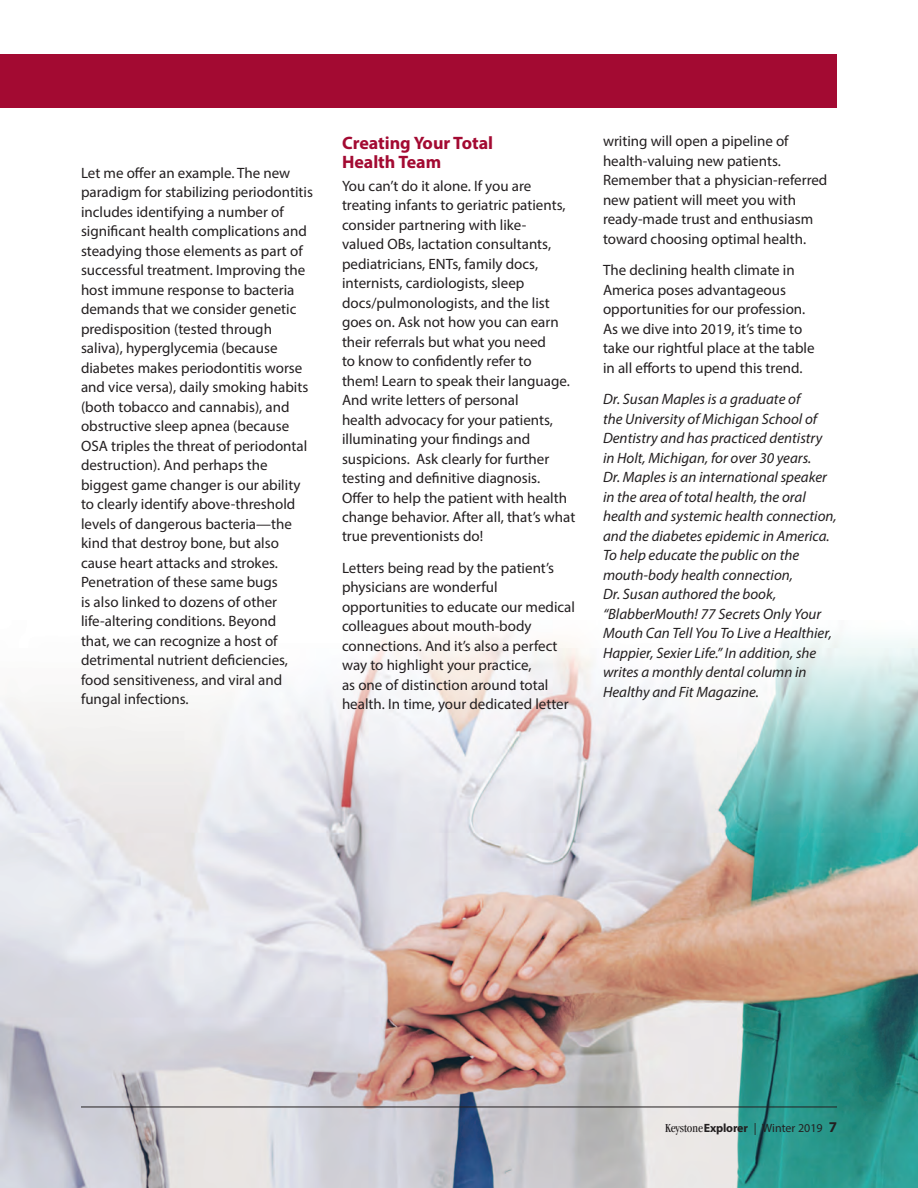
<style>
.page{position:relative;width:918px;height:1188px;background:#fff}
.page>*{position:absolute;margin:0;border:0;box-sizing:border-box;transform-origin:0 0}
.t1{font:700 18px/19.5px "Myriad Pro";color:#a30a32}
.t2{font:15px/19.5px "Myriad Pro";color:#231f20}
.t3{font:italic 15px/19.5px "Myriad Pro";color:#231f20}
.t4{font:12px "Myriad Pro";color:#231f20}
.s1{font-family:"Garamond";font-stretch:condensed;font-size:12.75px}
.s2{font-weight:700}
.s3{font-weight:700;font-size:15px}
</style>
<div class="page">
<img style="left:0;top:632px;width:918px;height:556px">
<hr style="left:81px;top:1107px;width:756px;height:1px;background:#231f20">
<div style="left:0;top:54px;width:837px;height:54px;background:#a30a32"></div>
<p class="t2" style="left:81px;top:164px;width:233px">Let me offer an example. The new paradigm for stabilizing periodontitis includes identifying a number of significant health complications and steadying those elements as part of successful treatment. Improving the host immune response to bacteria demands that we consider genetic predisposition (tested through saliva), hyperglycemia (because diabetes makes periodontitis worse and vice versa), daily smoking habits (both tobacco and cannabis), and obstructive sleep apnea (because OSA triples the threat of periodontal destruction). And perhaps the biggest game changer is our ability to clearly identify above-threshold levels of dangerous bacteria—the kind that destroy bone, but also cause heart attacks and strokes.<br>Penetration of these same bugs<br>is also linked to dozens of other life-altering conditions. Beyond<br>that, we can recognize a host of detrimental nutrient deficiencies, food sensitiveness, and viral and fungal infections.</p>
<p class="t1" style="left:342px;top:134px;width:153px">Creating Your Total<br>Health Team</p>
<p class="t2" style="left:342px;top:177px;width:235px">You can’t do it alone. If you are treating infants to geriatric patients, consider partnering with like-<br>valued OBs, lactation consultants, pediatricians, ENTs, family docs, internists, cardiologists, sleep docs/pulmonologists, and the list goes on. Ask not how you can earn their referrals but what you need<br>to know to confidently refer to<br>them! Learn to speak their language.<br>And write letters of personal<br>health advocacy for your patients, illuminating your findings and suspicions. Ask clearly for further testing and definitive diagnosis.<br>Offer to help the patient with health change behavior. After all, that’s what true preventionists do!</p>
<p class="t2" style="left:342px;top:559px;width:235px">Letters being read by the patient’s physicians are wonderful opportunities to educate our medical colleagues about mouth-body connections. And it’s also a perfect way to highlight your practice,<br>as one of distinction around total health. In time, your dedicated letter</p>
<p class="t2" style="left:603px;top:133px;width:226px">writing will open a pipeline of health-valuing new patients.<br>Remember that a physician-referred new patient will meet you with ready-made trust and enthusiasm toward choosing optimal health.</p>
<p class="t2" style="left:603px;top:262px;width:213px">The declining health climate in<br>America poses advantageous opportunities for our profession.<br>As we dive into 2019, it’s time to take our rightful place at the table in all efforts to upend this trend.</p>
<p class="t3" style="left:603px;top:391px;width:235px">Dr. Susan Maples is a graduate of<br>the University of Michigan School of Dentistry and has practiced dentistry in Holt, Michigan, for over 30 years.<br>Dr. Maples is an international speaker in the area of total health, the oral health and systemic health connection, and the diabetes epidemic in America.<br>To help educate the public on the mouth-body health connection,<br>Dr. Susan authored the book, “BlabberMouth! 77 Secrets Only Your Mouth Can Tell You To Live a Healthier, Happier, Sexier Life.” In addition, she writes a monthly dental column in Healthy and Fit Magazine.</p>
<p class="t4" style="left:665px;top:1123px;width:173px"><span class="s1">Keystone</span><span class="s2">Explorer</span> | Winter 2019 <span class="s3">7</span></p>
</div>
